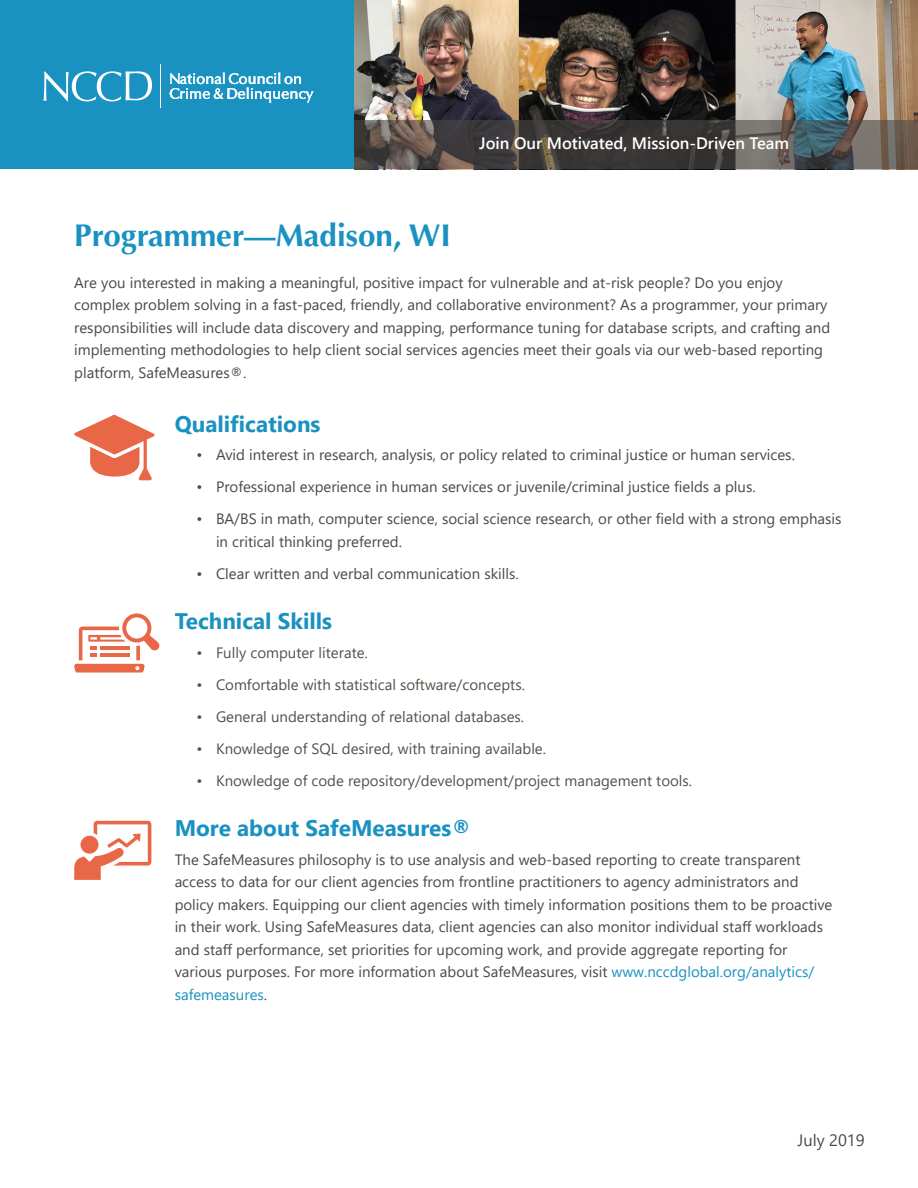
<style>
.page{position:relative;width:918px;height:1188px;background:#fff}
.page>*{position:absolute;margin:0;border:0;box-sizing:border-box;transform-origin:0 0}
.Job_title{font:700 31.5px "Optima LT Std";color:#1991c1}
.Indented_heading{font:700 22.5px "Segoe UI";color:#1991c1}
.Tagline{font:600 16.5px "Segoe UI";color:#fff}
.Date{font:16.5px "Segoe UI";color:#4c4845}
.Indented_text{font:15px/22.5px "Segoe UI";color:#4c4845}
.t1{font:15px "Segoe UI";color:#535249}
.s1{color:#1991c1}
</style>
<div class="page">
<div style="left:0;top:0;width:355px;height:169px;background:#1991c1"></div>
<svg style="left:44px;top:71px;width:108px;height:30px"></svg>
<svg style="left:170px;top:73px;width:144px;height:30px"></svg>
<hr style="left:160px;top:64px;width:1px;height:44px;background:#fff">
<img style="left:354px;top:0;width:564px;height:169px">
<svg style="left:74px;top:415px;width:81px;height:65px"></svg>
<svg style="left:355px;top:121px;width:563px;height:48px;background:#4e4a48"></svg>
<svg style="left:74px;top:821px;width:77px;height:59px"></svg>
<svg style="left:74px;top:613px;width:86px;height:60px"></svg>
<p class="Tagline" style="left:479px;top:128px;width:311px">Join Our Motivated, Mission-Driven Team</p>
<p class="Job_title" style="left:74px;top:217px;width:378px">Programmer—Madison, WI</p>
<p class="Indented_text" style="left:74px;top:270px;width:757px">Are you interested in making a meaningful, positive impact for vulnerable and at-risk people? Do you enjoy complex problem solving in a fast-paced, friendly, and collaborative environment? As a programmer, your primary responsibilities will include data discovery and mapping, performance tuning for database scripts, and crafting and implementing methodologies to help client social services agencies meet their goals via our web-based reporting platform, SafeMeasures®.</p>
<p class="Indented_heading" style="left:175px;top:403px;width:147px">Qualifications</p>
<p class="Indented_text" style="left:196px;top:442px;width:600px">• Avid interest in research, analysis, or policy related to criminal justice or human services.</p>
<p class="Indented_text" style="left:196px;top:474px;width:561px">• Professional experience in human services or juvenile/criminal justice fields a plus.</p>
<p class="Indented_text" style="left:216px;top:506px;width:627px;text-indent:-20px">• BA/BS in math, computer science, social science research, or other field with a strong emphasis in critical thinking preferred.</p>
<p class="Indented_text" style="left:196px;top:561px;width:324px">• Clear written and verbal communication skills.</p>
<p class="Indented_heading" style="left:175px;top:600px;width:159px">Technical Skills</p>
<p class="t1" style="left:196px;top:638px;width:173px">• Fully computer literate.</p>
<p class="t1" style="left:196px;top:670px;width:330px">• Comfortable with statistical software/concepts.</p>
<p class="t1" style="left:196px;top:702px;width:329px">• General understanding of relational databases.</p>
<p class="t1" style="left:196px;top:734px;width:351px">• Knowledge of SQL desired, with training available.</p>
<p class="t1" style="left:196px;top:766px;width:497px">• Knowledge of code repository/development/project management tools.</p>
<p class="Indented_heading" style="left:175px;top:807px;width:298px">More about SafeMeasures®</p>
<p class="Indented_text" style="left:175px;top:847px;width:659px">The SafeMeasures philosophy is to use analysis and web-based reporting to create transparent access to data for our client agencies from frontline practitioners to agency administrators and policy makers. Equipping our client agencies with timely information positions them to be proactive in their work. Using SafeMeasures data, client agencies can also monitor individual staff workloads and staff performance, set priorities for upcoming work, and provide aggregate reporting for various purposes. For more information about SafeMeasures, visit <span class="s1">www.nccdglobal.org/analytics/ safemeasures</span>.</p>
<p class="Date" style="left:797px;top:1125px;width:69px">July 2019</p>
</div>
